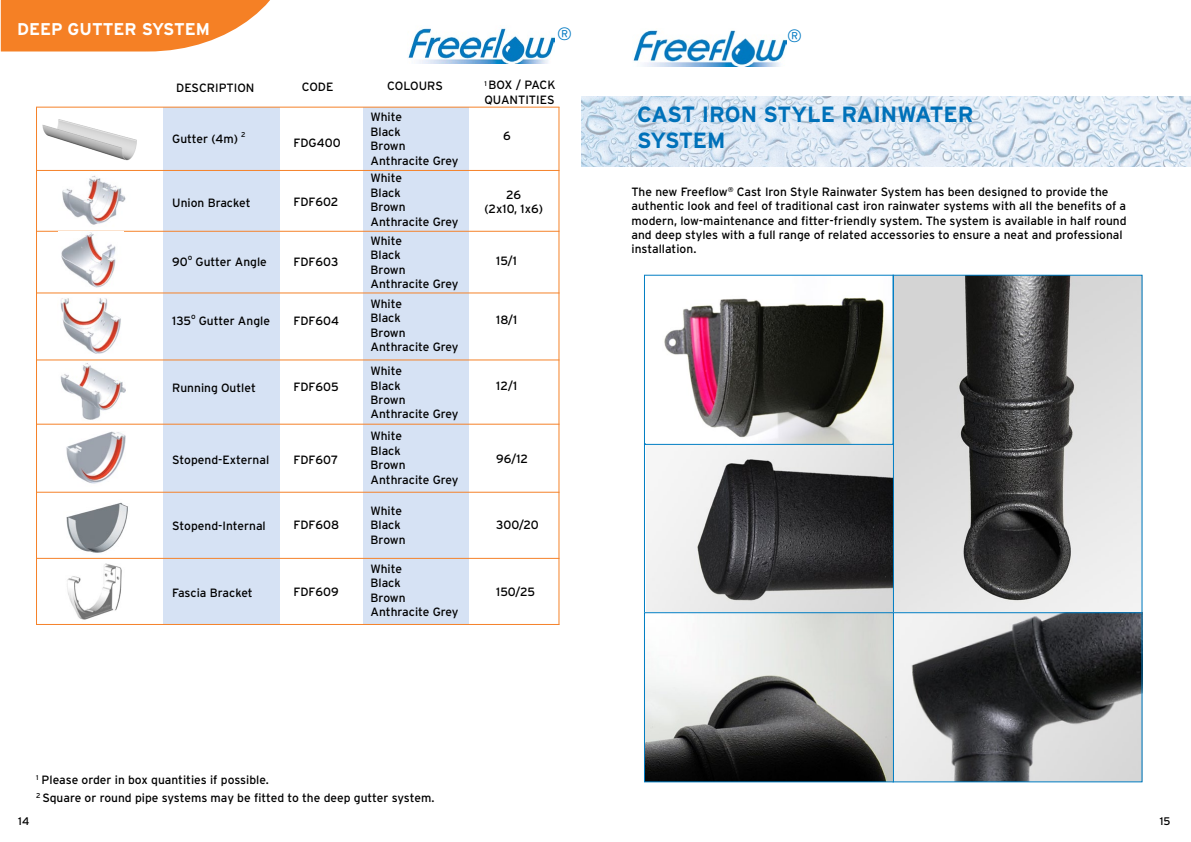
<style>
.page{position:relative;width:1191px;height:842px;background:#fff}
.page>*{position:absolute;margin:0;border:0;box-sizing:border-box;transform-origin:0 0}
.t1{font:700 22px/26.4px "Interstate";color:#0071b9}
.t2{font:300 17.8px "Interstate";color:#0079c2}
.t3{font:700 17px "Interstate";color:#fff}
.t4{font:12px/14.4px "Interstate";color:#000}
.t5{font:11px "Interstate";color:#000}
.t6{font:8px "Interstate";color:#000}
.t7{font:7px "Interstate";color:#000}
</style>
<div class="page">
<img style="left:42px;top:119px;width:95px;height:42px">
<img style="left:67px;top:563px;width:55px;height:57px">
<img style="left:66px;top:502px;width:62px;height:51px">
<img style="left:408px;top:28px;width:147px;height:35px">
<svg style="left:1px;top:0;width:269px;height:52px;background:#f69244"></svg>
<div style="left:363px;top:107px;width:106px;height:517px;background:#d6e2f4"></div>
<div style="left:163px;top:107px;width:117px;height:518px;background:#d6e2f4"></div>
<hr style="left:36px;top:292px;width:523px;height:1px;background:#f58229">
<hr style="left:36px;top:231px;width:523px;height:1px;background:#f58229">
<hr style="left:36px;top:107px;width:523px;height:1px;background:#f58229">
<hr style="left:36px;top:424px;width:523px;height:1px;background:#f58229">
<hr style="left:36px;top:359px;width:523px;height:1px;background:#f58229">
<hr style="left:36px;top:558px;width:523px;height:1px;background:#f58229">
<hr style="left:36px;top:492px;width:523px;height:1px;background:#f58229">
<hr style="left:36px;top:624px;width:523px;height:1px;background:#f58229">
<hr style="left:36px;top:170px;width:523px;height:1px;background:#f58229">
<hr style="left:558px;top:107px;width:1px;height:518px;background:#f58229">
<hr style="left:36px;top:107px;width:1px;height:518px;background:#f58229">
<img style="left:61px;top:232px;width:55px;height:56px">
<img style="left:62px;top:175px;width:64px;height:50px">
<img style="left:60px;top:298px;width:61px;height:55px">
<img style="left:60px;top:363px;width:66px;height:57px">
<img style="left:66px;top:431px;width:60px;height:53px">
<img style="left:581px;top:96px;width:610px;height:71px">
<img style="left:633px;top:30px;width:153px;height:37px">
<img style="left:894px;top:277px;width:246px;height:503px">
<div style="left:892px;top:612px;width:250px;height:170px;border:1px solid #007dc3"></div>
<img style="left:646px;top:445px;width:246px;height:167px">
<img style="left:646px;top:614px;width:246px;height:166px">
<div style="left:644px;top:612px;width:250px;height:170px;border:1px solid #007dc3"></div>
<img style="left:664px;top:297px;width:227px;height:146px">
<div style="left:644px;top:275px;width:250px;height:170px;border:1px solid #007dc3"></div>
<h3 class="t3" style="left:17px;top:20px;width:194px">DEEP GUTTER SYSTEM</h3>
<p class="t4" style="left:176px;top:80px;width:80px">DESCRIPTION</p>
<p class="t4" style="left:302px;top:79px;width:33px">CODE</p>
<p class="t4" style="left:387px;top:79px;width:57px">COLOURS</p>
<h2 class="t2" style="left:557px;top:24px;width:16px">®</h2>
<p class="t4" style="left:484px;top:78px;width:73px"><sup>1</sup> BOX / PACK<br>QUANTITIES</p>
<p class="t4" style="left:370px;top:110px;width:90px">White<br>Black<br>Brown<br>Anthracite Grey</p>
<p class="t4" style="left:370px;top:171px;width:90px">White<br>Black<br>Brown<br>Anthracite Grey</p>
<p class="t4" style="left:370px;top:233px;width:90px">White<br>Black<br>Brown<br>Anthracite Grey</p>
<p class="t4" style="left:370px;top:296px;width:90px">White<br>Black<br>Brown<br>Anthracite Grey</p>
<p class="t4" style="left:370px;top:364px;width:90px">White<br>Black<br>Brown<br>Anthracite Grey</p>
<p class="t4" style="left:370px;top:429px;width:90px">White<br>Black<br>Brown<br>Anthracite Grey</p>
<p class="t4" style="left:370px;top:503px;width:37px">White<br>Black<br>Brown</p>
<p class="t4" style="left:370px;top:561px;width:90px">White<br>Black<br>Brown<br>Anthracite Grey</p>
<p class="t4" style="left:503px;top:129px;width:9px">6</p>
<p class="t4" style="left:172px;top:132px;width:67px">Gutter (4m)</p>
<p class="t7" style="left:241px;top:131px;width:6px">2</p>
<p class="t4" style="left:293px;top:135px;width:49px">FDG400</p>
<p class="t4" style="left:293px;top:195px;width:47px">FDF602</p>
<p class="t4" style="left:484px;top:187px;width:60px;text-align:center">26<br>(2x10, 1x6)</p>
<p class="t4" style="left:172px;top:196px;width:80px">Union Bracket</p>
<p class="t4" style="left:172px;top:254px;width:17px">90</p>
<p class="t4" style="left:293px;top:254px;width:46px">FDF603</p>
<p class="t4" style="left:496px;top:253px;width:22px">15/1</p>
<p class="t6" style="left:188px;top:253px;width:6px">o</p>
<p class="t4" style="left:196px;top:254px;width:73px">Gutter Angle</p>
<p class="t4" style="left:172px;top:314px;width:20px">135</p>
<p class="t4" style="left:293px;top:313px;width:47px">FDF604</p>
<p class="t4" style="left:496px;top:312px;width:23px">18/1</p>
<p class="t6" style="left:191px;top:312px;width:6px">o</p>
<p class="t4" style="left:199px;top:314px;width:73px">Gutter Angle</p>
<p class="t4" style="left:293px;top:380px;width:47px">FDF605</p>
<p class="t4" style="left:496px;top:379px;width:22px">12/1</p>
<p class="t4" style="left:172px;top:380px;width:85px">Running Outlet</p>
<p class="t4" style="left:293px;top:452px;width:46px">FDF607</p>
<p class="t4" style="left:496px;top:451px;width:33px">96/12</p>
<p class="t4" style="left:172px;top:452px;width:98px">Stopend-External</p>
<p class="t4" style="left:293px;top:517px;width:47px">FDF608</p>
<p class="t4" style="left:496px;top:518px;width:44px">300/20</p>
<p class="t4" style="left:172px;top:519px;width:95px">Stopend-Internal</p>
<p class="t4" style="left:172px;top:586px;width:82px">Fascia Bracket</p>
<p class="t4" style="left:293px;top:584px;width:47px">FDF609</p>
<p class="t4" style="left:496px;top:585px;width:40px">150/25</p>
<h2 class="t2" style="left:787px;top:26px;width:16px">®</h2>
<h1 class="t1" style="left:637px;top:101px;width:338px">CAST IRON STYLE RAINWATER<br>SYSTEM</h1>
<p class="t4" style="left:631px;top:184px;width:496px">The new Freeflow<sup>®</sup> Cast Iron Style Rainwater System has been designed to provide the authentic look and feel of traditional cast iron rainwater systems with all the benefits of a modern, low-maintenance and fitter-friendly system. The system is available in half round and deep styles with a full range of related accessories to ensure a neat and professional installation.</p>
<p class="t4" style="left:36px;top:773px;width:234px"><sup>1</sup> Please order in box quantities if possible.</p>
<p class="t4" style="left:36px;top:790px;width:400px"><sup>2</sup> Square or round pipe systems may be fitted to the deep gutter system.</p>
<p class="t5" style="left:18px;top:815px;width:13px">14</p>
<p class="t5" style="left:1159px;top:815px;width:12px">15</p>
</div>
